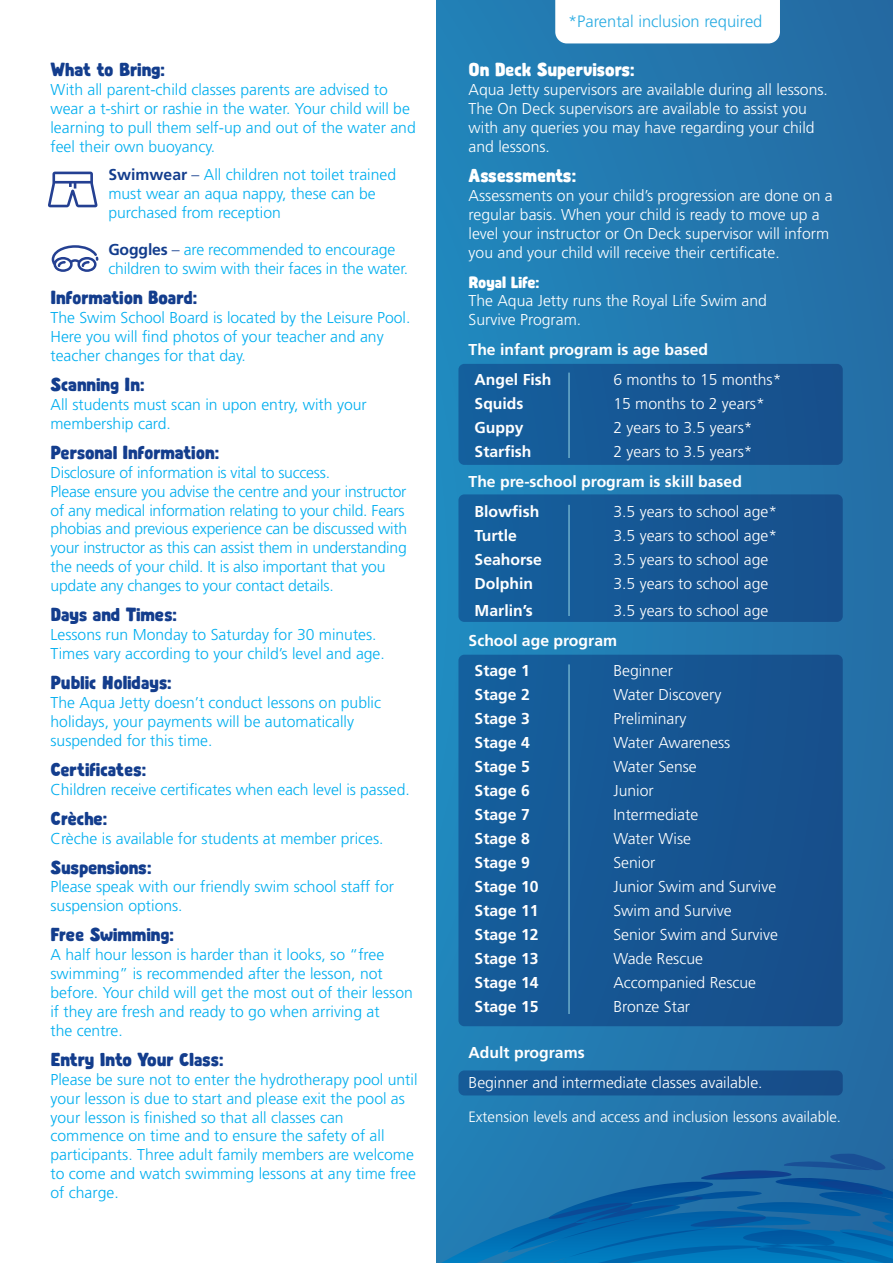
<style>
.page{position:relative;width:893px;height:1263px;background:#fff}
.page>*{position:absolute;margin:0;border:0;box-sizing:border-box;transform-origin:0 0}
.t1{font:18px "Abraham";color:#133d8d}
.t2{font:18px "Abraham";color:#fff}
.t3{font:300 16.5px "Frutiger LT Std";color:#2bace2}
.t4{font:300 15.75px/18.9px "Frutiger LT Std";color:#00aeef}
.t5{font:300 15.75px/18.9px "Frutiger LT Std";color:#fff}
.t6{font:700 15.75px/30px "Frutiger LT Std";color:#fff}
.t7{font:15.75px "Abraham";letter-spacing:-.01em;color:#fff}
.t8{font:300 15px "Frutiger LT Std";color:#fff}
.s1{font-weight:700;color:#133d8d}
.s2{color:#133d8d}
</style>
<div class="page">
<div style="left:436px;top:0;width:457px;height:1263px;background:linear-gradient(to right,#2186bc,#256ba3)"></div>
<svg style="left:441px;top:1170px;width:452px;height:10px;background:#206da7"></svg>
<svg style="left:436px;top:1180px;width:457px;height:83px;background:#0d6cac"></svg>
<div style="left:458px;top:364px;width:385px;height:101px;background:#165794;border-radius:6px"></div>
<div style="left:458px;top:494px;width:385px;height:128px;background:#165795;border-radius:6px"></div>
<div style="left:458px;top:655px;width:385px;height:371px;background:#165693;border-radius:6px"></div>
<div style="left:458px;top:1070px;width:385px;height:25px;background:#165390;border-radius:6px"></div>
<hr style="left:569px;top:505px;width:1px;height:111px;background:#98d8e5">
<hr style="left:569px;top:664px;width:1px;height:350px;background:#98d8e5">
<hr style="left:569px;top:373px;width:1px;height:85px;background:#98d8e5">
<svg style="left:48px;top:172px;width:50px;height:35px"></svg>
<svg style="left:52px;top:245px;width:46px;height:27px"></svg>
<svg style="left:555px;top:0;width:225px;height:43px"></svg>
<p class="t1" style="left:50px;top:59px;width:116px">What to Bring:</p>
<p class="t4" style="left:50px;top:81px;width:367px">With all parent-child classes parents are advised to wear a t-shirt or rashie in the water. Your child will be learning to pull them self-up and out of the water and feel their own buoyancy.</p>
<p class="t4" style="left:108px;top:165px;width:289px"><span class="s1">Swimwear</span> <span class="s2">–</span> All children not toilet trained must wear an aqua nappy, these can be purchased from reception</p>
<p class="t4" style="left:108px;top:241px;width:301px"><span class="s1">Goggles</span> <span class="s2">–</span> are recommended to encourage children to swim with their faces in the water.</p>
<p class="t1" style="left:50px;top:287px;width:148px">Information Board:</p>
<p class="t4" style="left:50px;top:309px;width:361px">The Swim School Board is located by the Leisure Pool.<br>Here you will find photos of your teacher and any teacher changes for that day.</p>
<p class="t1" style="left:50px;top:374px;width:96px">Scanning In:</p>
<p class="t4" style="left:50px;top:395px;width:318px">All students must scan in upon entry, with your membership card.</p>
<p class="t1" style="left:50px;top:441px;width:170px">Personal Information:</p>
<p class="t4" style="left:50px;top:463px;width:358px">Disclosure of information is vital to success.<br>Please ensure you advise the centre and your instructor of any medical information relating to your child. Fears phobias and previous experience can be discussed with your instructor as this can assist them in understanding the needs of your child. It is also important that you update any changes to your contact details.</p>
<p class="t1" style="left:50px;top:604px;width:128px">Days and Times:</p>
<p class="t4" style="left:50px;top:625px;width:336px">Lessons run Monday to Saturday for 30 minutes.<br>Times vary according to your child’s level and age.</p>
<p class="t1" style="left:50px;top:671px;width:123px">Public Holidays:</p>
<p class="t4" style="left:50px;top:693px;width:332px">The Aqua Jetty doesn’t conduct lessons on public holidays, your payments will be automatically suspended for this time.</p>
<p class="t1" style="left:50px;top:758px;width:97px">Certificates:</p>
<p class="t4" style="left:50px;top:780px;width:361px">Children receive certificates when each level is passed.</p>
<p class="t1" style="left:50px;top:807px;width:59px">Crèche:</p>
<p class="t4" style="left:50px;top:829px;width:335px">Crèche is available for students at member prices.</p>
<p class="t1" style="left:50px;top:856px;width:103px">Suspensions:</p>
<p class="t4" style="left:50px;top:878px;width:345px">Please speak with our friendly swim school staff for suspension options.</p>
<p class="t1" style="left:50px;top:924px;width:125px">Free Swimming:</p>
<p class="t4" style="left:50px;top:945px;width:364px">A half hour lesson is harder than it looks, so “free swimming” is recommended after the lesson, not before. Your child will get the most out of their lesson if they are fresh and ready to go when arriving at<br>the centre.</p>
<p class="t1" style="left:50px;top:1048px;width:175px">Entry Into Your Class:</p>
<p class="t4" style="left:50px;top:1070px;width:369px">Please be sure not to enter the hydrotherapy pool until your lesson is due to start and please exit the pool as your lesson is finished so that all classes can commence on time and to ensure the safety of all participants. Three adult family members are welcome to come and watch swimming lessons at any time free of charge.</p>
<p class="t3" style="left:568px;top:12px;width:196px">*Parental inclusion required</p>
<p class="t2" style="left:469px;top:59px;width:168px">On Deck Supervisors:</p>
<p class="t5" style="left:469px;top:81px;width:361px">Aqua Jetty supervisors are available during all lessons.<br>The On Deck supervisors are available to assist you with any queries you may have regarding your child and lessons.</p>
<p class="t2" style="left:469px;top:164px;width:109px">Assessments:</p>
<p class="t5" style="left:469px;top:186px;width:366px">Assessments on your child’s progression are done on a regular basis. When your child is ready to move up a level your instructor or On Deck supervisor will inform you and your child will receive their certificate.</p>
<p class="t7" style="left:469px;top:272px;width:72px">Royal Life:</p>
<p class="t5" style="left:469px;top:292px;width:300px">The Aqua Jetty runs the Royal Life Swim and<br>Survive Program.</p>
<p class="t6" style="left:475px;top:335px;width:235px;text-indent:-6px">The infant program is age based<br>Angel Fish</p>
<p class="t5" style="left:613px;top:371px;width:170px">6 months to 15 months*</p>
<p class="t6" style="left:475px;top:389px;width:50px">Squids</p>
<p class="t5" style="left:613px;top:395px;width:153px">15 months to 2 years*</p>
<p class="t6" style="left:475px;top:413px;width:50px">Guppy</p>
<p class="t5" style="left:613px;top:419px;width:141px">2 years to 3.5 years*</p>
<p class="t6" style="left:475px;top:437px;width:58px">Starfish</p>
<p class="t5" style="left:613px;top:443px;width:141px">2 years to 3.5 years*</p>
<p class="t6" style="left:475px;top:467px;width:269px;text-indent:-6px">The pre-school program is skill based<br>Blowfish</p>
<p class="t5" style="left:613px;top:503px;width:165px">3.5 years to school age*</p>
<p class="t6" style="left:475px;top:521px;width:44px">Turtle</p>
<p class="t5" style="left:613px;top:527px;width:165px">3.5 years to school age*</p>
<p class="t6" style="left:475px;top:545px;width:69px">Seahorse</p>
<p class="t5" style="left:613px;top:551px;width:156px">3.5 years to school age</p>
<p class="t6" style="left:475px;top:569px;width:60px">Dolphin</p>
<p class="t5" style="left:613px;top:575px;width:156px">3.5 years to school age</p>
<p class="t6" style="left:475px;top:595px;width:60px">Marlin’s</p>
<p class="t5" style="left:613px;top:601px;width:156px">3.5 years to school age</p>
<p class="t6" style="left:475px;top:625px;width:144px;text-indent:-6px">School age program<br>Stage 1</p>
<p class="t5" style="left:613px;top:661px;width:61px">Beginner</p>
<p class="t6" style="left:475px;top:679px;width:57px">Stage 2</p>
<p class="t5" style="left:613px;top:685px;width:109px">Water Discovery</p>
<p class="t6" style="left:475px;top:703px;width:57px">Stage 3</p>
<p class="t5" style="left:613px;top:709px;width:75px">Preliminary</p>
<p class="t6" style="left:475px;top:727px;width:57px">Stage 4</p>
<p class="t5" style="left:613px;top:733px;width:118px">Water Awareness</p>
<p class="t6" style="left:475px;top:751px;width:57px">Stage 5</p>
<p class="t5" style="left:613px;top:757px;width:85px">Water Sense</p>
<p class="t6" style="left:475px;top:775px;width:57px">Stage 6</p>
<p class="t5" style="left:613px;top:781px;width:42px">Junior</p>
<p class="t6" style="left:475px;top:799px;width:57px">Stage 7</p>
<p class="t5" style="left:613px;top:805px;width:86px">Intermediate</p>
<p class="t6" style="left:475px;top:823px;width:57px">Stage 8</p>
<p class="t5" style="left:613px;top:829px;width:79px">Water Wise</p>
<p class="t6" style="left:475px;top:847px;width:57px">Stage 9</p>
<p class="t5" style="left:613px;top:853px;width:44px">Senior</p>
<p class="t6" style="left:475px;top:871px;width:65px">Stage 10</p>
<p class="t5" style="left:613px;top:877px;width:164px">Junior Swim and Survive</p>
<p class="t6" style="left:475px;top:895px;width:65px">Stage 11</p>
<p class="t5" style="left:613px;top:901px;width:120px">Swim and Survive</p>
<p class="t6" style="left:475px;top:919px;width:65px">Stage 12</p>
<p class="t5" style="left:613px;top:925px;width:166px">Senior Swim and Survive</p>
<p class="t6" style="left:475px;top:943px;width:65px">Stage 13</p>
<p class="t5" style="left:613px;top:949px;width:91px">Wade Rescue</p>
<p class="t6" style="left:475px;top:967px;width:65px">Stage 14</p>
<p class="t5" style="left:613px;top:973px;width:144px">Accompanied Rescue</p>
<p class="t6" style="left:475px;top:991px;width:65px">Stage 15</p>
<p class="t5" style="left:613px;top:997px;width:78px">Bronze Star</p>
<p class="t6" style="left:469px;top:1038px;width:118px">Adult programs</p>
<p class="t5" style="left:469px;top:1073px;width:296px">Beginner and intermediate classes available.</p>
<p class="t8" style="left:468px;top:1109px;width:374px">Extension levels and access and inclusion lessons available.</p>
</div>
